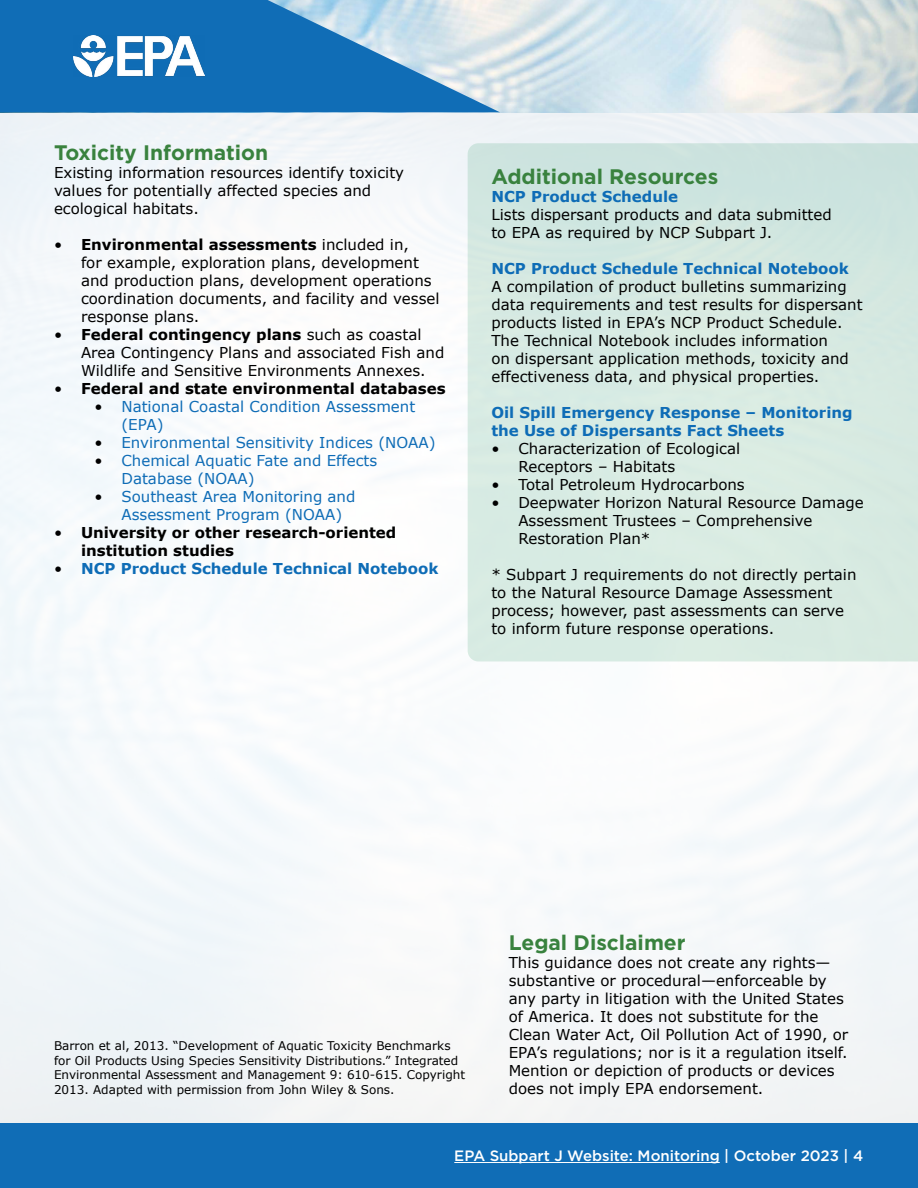
<style>
.page{position:relative;width:918px;height:1188px;background:#fff}
.page>*{position:absolute;margin:0;border:0;box-sizing:border-box;transform-origin:0 0}
.t1{font:700 21px "Gotham";color:#39823e}
.t2{font:15px/18px "Verdana";color:#000}
.t3{font:15px/18px "Verdana";color:#0e6cb6}
.t4{font:700 15px/18px "Verdana";color:#0e6cb6}
.t5{font:700 15px/18px "Verdana";color:#000}
.t6{font:500 15px "Gotham";color:#fff}
.t7{font:12px/14.4px "Verdana";color:#000}
.s1{font-weight:700}
.s2{font-weight:400}
.s3{color:#000}
.s4{font-weight:400;color:#000}
.s5{font-weight:700;color:#0e6cb6}
</style>
<div class="page">
<img style="left:0;top:0;width:918px;height:1123px">
<svg style="left:0;top:0;width:500px;height:112px;background:#418ac3"></svg>
<div style="left:0;top:1123px;width:918px;height:65px;background:#106db6"></div>
<svg style="left:468px;top:143px;width:450px;height:518px;background:#d5e9e1"></svg>
<hr style="left:454px;top:1162px;width:266px;height:1px;background:#fff">
<img style="left:73px;top:36px;width:132px;height:40px">
<h2 class="t1" style="left:54px;top:139px;width:216px">Toxicity Information</h2>
<p class="t2" style="left:54px;top:164px;width:352px">Existing information resources identify toxicity values for potentially affected species and ecological habitats.</p>
<p class="t2" style="left:81px;top:236px;width:360px;text-indent:-27px">• <span class="s1">Environmental assessments</span> included in,<br>for example, exploration plans, development and production plans, development operations coordination documents, and facility and vessel response plans.</p>
<p class="t2" style="left:81px;top:326px;width:365px;text-indent:-27px">• <span class="s1">Federal contingency plans</span> such as coastal<br>Area Contingency Plans and associated Fish and<br>Wildlife and Sensitive Environments Annexes.</p>
<p class="t5" style="left:54px;top:380px;width:393px"><span class="s2">•</span> Federal and state environmental databases</p>
<p class="t3" style="left:122px;top:398px;width:295px;text-indent:-27px"><span class="s3">•</span> National Coastal Condition Assessment (EPA)</p>
<p class="t3" style="left:94px;top:434px;width:343px"><span class="s3">•</span> Environmental Sensitivity Indices (NOAA)</p>
<p class="t3" style="left:122px;top:452px;width:257px;text-indent:-27px"><span class="s3">•</span> Chemical Aquatic Fate and Effects<br>Database (NOAA)</p>
<p class="t3" style="left:122px;top:488px;width:235px;text-indent:-27px"><span class="s3">•</span> Southeast Area Monitoring and<br>Assessment Program (NOAA)</p>
<p class="t5" style="left:81px;top:524px;width:317px;text-indent:-27px"><span class="s2">•</span> University or other research-oriented institution studies</p>
<p class="t4" style="left:54px;top:560px;width:386px"><span class="s4">•</span> NCP Product Schedule Technical Notebook</p>
<h2 class="t1" style="left:491px;top:162px;width:228px">Additional Resources</h2>
<p class="t2" style="left:491px;top:187px;width:342px"><span class="s5">NCP Product Schedule<br></span>Lists dispersant products and data submitted to EPA as required by NCP Subpart J.</p>
<p class="t4" style="left:491px;top:259px;width:359px">NCP Product Schedule Technical Notebook</p>
<p class="t2" style="left:491px;top:277px;width:373px">A compilation of product bulletins summarizing data requirements and test results for dispersant products listed in EPA’s NCP Product Schedule.<br>The Technical Notebook includes information<br>on dispersant application methods, toxicity and effectiveness data, and physical properties.</p>
<p class="t4" style="left:491px;top:403px;width:363px">Oil Spill Emergency Response – Monitoring the Use of Dispersants Fact Sheets</p>
<p class="t2" style="left:518px;top:439px;width:223px;text-indent:-27px">• Characterization of Ecological<br>Receptors – Habitats</p>
<p class="t2" style="left:491px;top:475px;width:255px">• Total Petroleum Hydrocarbons</p>
<p class="t2" style="left:518px;top:493px;width:347px;text-indent:-27px">• Deepwater Horizon Natural Resource Damage<br>Assessment Trustees – Comprehensive<br>Restoration Plan*</p>
<p class="t2" style="left:491px;top:565px;width:367px">* Subpart J requirements do not directly pertain to the Natural Resource Damage Assessment process; however, past assessments can serve to inform future response operations.</p>
<p class="t7" style="left:54px;top:1039px;width:413px">Barron et al, 2013. “Development of Aquatic Toxicity Benchmarks for Oil Products Using Species Sensitivity Distributions.” Integrated Environmental Assessment and Management 9: 610-615. Copyright 2013. Adapted with permission from John Wiley &amp; Sons.</p>
<h2 class="t1" style="left:509px;top:928px;width:178px">Legal Disclaimer</h2>
<p class="t2" style="left:509px;top:953px;width:341px">This guidance does not create any rights— substantive or procedural—enforceable by any party in litigation with the United States of America. It does not substitute for the Clean Water Act, Oil Pollution Act of 1990, or EPA’s regulations; nor is it a regulation itself.<br>Mention or depiction of products or devices does not imply EPA endorsement.</p>
<p class="t6" style="left:454px;top:1146px;width:410px">EPA Subpart J Website: Monitoring | October 2023 | 4</p>
</div>
